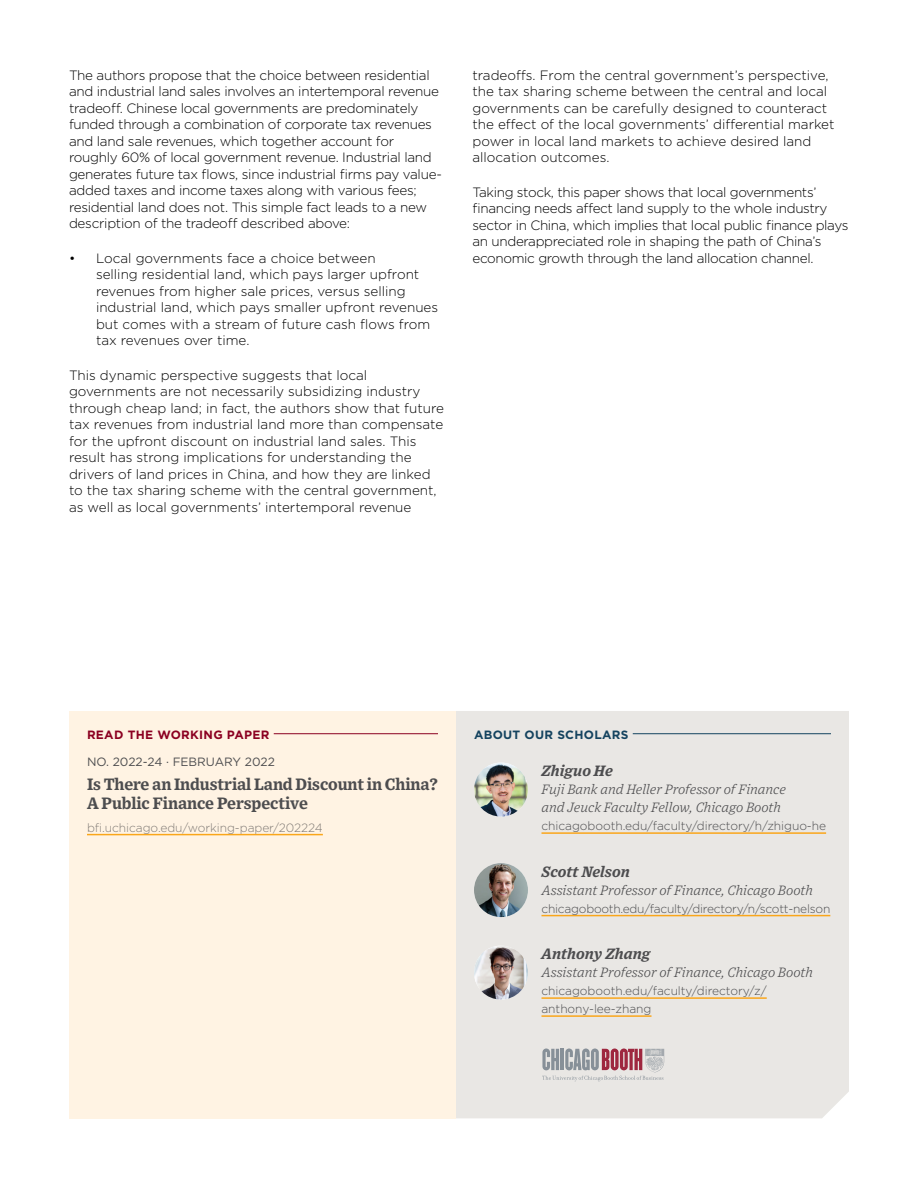
<style>
.page{position:relative;width:918px;height:1188px;background:#fff}
.page>*{position:absolute;margin:0;border:0;box-sizing:border-box;transform-origin:0 0}
.t1{font:700 16.5px/19.5px "Exchange";letter-spacing:-.01em;color:#4d4d4f}
.t2{font:italic 700 15px "Exchange";color:#4d4d4f}
.t3{font:300 13.5px/16.5px "Gotham";color:#000}
.t4{font:300 13.5px/16.5px "Gotham";letter-spacing:-.02em;color:#000}
.t5{font:italic 300 13.5px/18px "Exchange";letter-spacing:-.005em;color:#4d4d4f}
.t6{font:300 12px/18px "Gotham";letter-spacing:-.005em;color:#4d4d4f}
.t7{font:300 12px "Gotham";letter-spacing:-.005em;color:#817b76}
.t8{font:12px "Gotham";color:#4d4d4f}
.t9{font:700 12px "Gotham";letter-spacing:.025em;color:#8b0021}
.t10{font:700 12px "Gotham";letter-spacing:.025em;color:#14435f}
</style>
<div class="page">
<div style="left:69px;top:711px;width:387px;height:407px;background:#fff3e3"></div>
<hr style="left:87px;top:733px;width:351px;height:1px;background:#8b0021">
<div style="left:87px;top:730px;width:187px;height:10px;background:#fff3e3"></div>
<hr style="left:87px;top:834px;width:236px;height:1px;background:#faa61a">
<div style="left:456px;top:711px;width:393px;height:407px;background:#e9e7e4"></div>
<hr style="left:474px;top:733px;width:357px;height:1px;background:#14435f">
<div style="left:474px;top:730px;width:159px;height:10px;background:#e9e7e4"></div>
<hr style="left:542px;top:832px;width:284px;height:2px;background:#faa61a">
<hr style="left:542px;top:915px;width:288px;height:1px;background:#faa61a">
<hr style="left:542px;top:997px;width:225px;height:2px;background:#faa61a">
<hr style="left:542px;top:1015px;width:110px;height:2px;background:#faa61a">
<img style="left:474px;top:763px;width:54px;height:54px;border-radius:27px">
<img style="left:474px;top:863px;width:54px;height:54px;border-radius:27px">
<img style="left:474px;top:946px;width:54px;height:54px;border-radius:27px">
<svg style="left:542px;top:1049px;width:122px;height:32px;background:#c0aeb3"></svg>
<p class="t4" style="left:69px;top:66px;width:374px">The authors propose that the choice between residential and industrial land sales involves an intertemporal revenue tradeoff. Chinese local governments are predominately funded through a combination of corporate tax revenues and land sale revenues, which together account for roughly 60% of local government revenue. Industrial land generates future tax flows, since industrial firms pay value&shy;added taxes and income taxes along with various fees; residential land does not. This simple fact leads to a new description of the tradeoff described above:</p>
<p class="t3" style="left:96px;top:249px;width:344px;text-indent:-27px">• Local governments face a choice between<br>selling residential land, which pays larger upfront revenues from higher sale prices, versus selling industrial land, which pays smaller upfront revenues but comes with a stream of future cash flows from tax revenues over time.</p>
<p class="t3" style="left:69px;top:366px;width:377px">This dynamic perspective suggests that local governments are not necessarily subsidizing industry through cheap land; in fact, the authors show that future tax revenues from industrial land more than compensate for the upfront discount on industrial land sales. This result has strong implications for understanding the drivers of land prices in China, and how they are linked to the tax sharing scheme with the central government, as well as local governments’ intertemporal revenue</p>
<p class="t3" style="left:473px;top:66px;width:364px">tradeoffs. From the central government’s perspective, the tax sharing scheme between the central and local governments can be carefully designed to counteract the effect of the local governments’ differential market power in local land markets to achieve desired land allocation outcomes.</p>
<p class="t4" style="left:473px;top:183px;width:377px">Taking stock, this paper shows that local governments’ financing needs affect land supply to the whole industry sector in China, which implies that local public finance plays an underappreciated role in shaping the path of China’s economic growth through the land allocation channel.</p>
<p class="t9" style="left:87px;top:726px;width:184px">READ THE WORKING PAPER</p>
<p class="t8" style="left:87px;top:754px;width:189px">NO. 2022-24 · FEBRUARY 2022</p>
<p class="t1" style="left:87px;top:773px;width:353px">Is There an Industrial Land Discount in China?<br>A Public Finance Perspective</p>
<p class="t7" style="left:87px;top:820px;width:237px">bfi.uchicago.edu/working-paper/202224</p>
<p class="t10" style="left:474px;top:726px;width:156px">ABOUT OUR SCHOLARS</p>
<p class="t2" style="left:542px;top:759px;width:73px">Zhiguo He</p>
<p class="t5" style="left:542px;top:780px;width:246px">Fuji Bank and Heller Professor of Finance and Jeuck Faculty Fellow, Chicago Booth</p>
<p class="t6" style="left:542px;top:817px;width:286px">chicagobooth.edu/faculty/directory/h/zhiguo-he</p>
<p class="t2" style="left:542px;top:860px;width:90px">Scott Nelson</p>
<p class="t5" style="left:542px;top:880px;width:273px">Assistant Professor of Finance, Chicago Booth</p>
<p class="t6" style="left:542px;top:899px;width:290px">chicagobooth.edu/faculty/directory/n/scott-nelson</p>
<p class="t2" style="left:542px;top:942px;width:111px">Anthony Zhang</p>
<p class="t5" style="left:542px;top:963px;width:273px">Assistant Professor of Finance, Chicago Booth</p>
<p class="t6" style="left:542px;top:982px;width:227px">chicagobooth.edu/faculty/directory/z/ anthony-lee-zhang</p>
</div>
